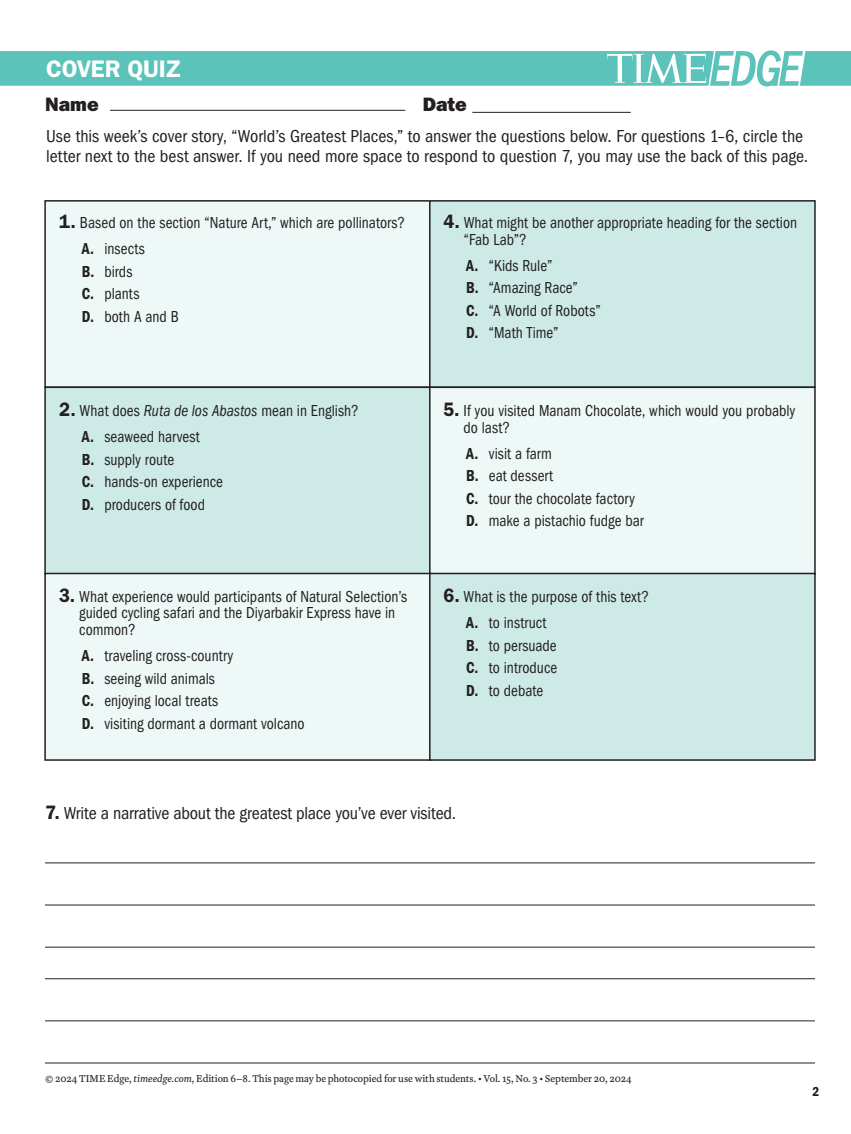
<style>
.page{position:relative;width:851px;height:1134px;background:#fff}
.page>*{position:absolute;margin:0;border:0;box-sizing:border-box;transform-origin:0 0}
.t1{font:600 24px "ITC Franklin Gothic Std";letter-spacing:-.01em;color:#fff}
.repro_name{font:19.5px "ITC Franklin Gothic Std Hvy";color:#231f20}
.P3_Quiz__intro{font:condensed 18px/19.5px "ITC Franklin Gothic Std";color:#231f20}
.P3_questions{font:condensed 18px "ITC Franklin Gothic Std";letter-spacing:-.01em;color:#231f20}
.p4_onlineQuiz_answers{font:condensed 16.5px "ITC Franklin Gothic Std";color:#231f20;scale:.93 1}
.P3_questions-2{font:condensed 16.5px/16.5px "ITC Franklin Gothic Std";color:#231f20;scale:.93 1}
.folio_right{font:13.5px "ITC Franklin Gothic Std Dm Cd";color:#231f20}
.repro_copyright{font:10.5px "Haffner TIME";letter-spacing:-.005em;color:#231f20}
.s1{font-weight:600;font-stretch:normal;font-size:19.5px}
.s2{font-family:"ITC Franklin Gothic Std Dm Cd";font-stretch:normal}
.s3{font-style:italic}
</style>
<div class="page">
<div style="left:45px;top:387px;width:385px;height:187px;background:#ceeae7"></div>
<div style="left:430px;top:387px;width:384px;height:187px;background:#eef8f7"></div>
<div style="left:429px;top:387px;width:386px;height:188px;border:2px solid #231f20"></div>
<div style="left:45px;top:573px;width:385px;height:187px;background:#eef8f7"></div>
<div style="left:44px;top:573px;width:387px;height:188px;border:2px solid #231f20"></div>
<div style="left:45px;top:201px;width:385px;height:186px;background:#eef8f7"></div>
<div style="left:44px;top:200px;width:387px;height:188px;border:2px solid #231f20"></div>
<div style="left:430px;top:573px;width:384px;height:187px;background:#ceeae7"></div>
<div style="left:429px;top:573px;width:386px;height:188px;border:2px solid #231f20"></div>
<div style="left:430px;top:201px;width:384px;height:186px;background:#ceeae7"></div>
<div style="left:429px;top:200px;width:386px;height:188px;border:2px solid #231f20"></div>
<svg style="left:0;top:50px;width:850px;height:36px;background:#6ecac1"></svg>
<hr style="left:472px;top:112px;width:158px;height:1px;background:#231f20">
<hr style="left:110px;top:110px;width:295px;height:1px;background:#231f20">
<hr style="left:45px;top:862px;width:769px;height:1px;background:#231f20">
<hr style="left:45px;top:905px;width:769px;height:1px;background:#231f20">
<hr style="left:45px;top:947px;width:769px;height:1px;background:#231f20">
<hr style="left:45px;top:978px;width:769px;height:1px;background:#231f20">
<hr style="left:45px;top:1020px;width:769px;height:1px;background:#231f20">
<hr style="left:45px;top:1063px;width:769px;height:1px;background:#231f20">
<p class="t1" style="left:46px;top:55px;width:136px">COVER QUIZ</p>
<p class="repro_name" style="left:45px;top:93px;width:55px">Name</p>
<p class="repro_name" style="left:422px;top:93px;width:45px">Date</p>
<p class="P3_Quiz__intro" style="left:46px;top:127px;width:763px">Use this week’s cover story, “World’s Greatest Places,” to answer the questions below. For questions 1–6, circle the letter next to the best answer. If you need more space to respond to question 7, you may use the back of this page.</p>
<p class="P3_questions-2" style="left:59px;top:215px;width:373px"><span class="s1">1.</span> Based on the section “Nature Art,” which are pollinators?</p>
<p class="p4_onlineQuiz_answers" style="left:82px;top:240px;width:69px"><span class="s2">A.</span> insects</p>
<p class="p4_onlineQuiz_answers" style="left:82px;top:262px;width:56px"><span class="s2">B.</span> birds</p>
<p class="p4_onlineQuiz_answers" style="left:82px;top:285px;width:63px"><span class="s2">C.</span> plants</p>
<p class="p4_onlineQuiz_answers" style="left:82px;top:307px;width:106px"><span class="s2">D.</span> both A and B</p>
<p class="P3_questions-2" style="left:59px;top:403px;width:323px"><span class="s1">2.</span> What does <span class="s3">Ruta de los Abastos</span> mean in English?</p>
<p class="p4_onlineQuiz_answers" style="left:82px;top:428px;width:128px"><span class="s2">A.</span> seaweed harvest</p>
<p class="p4_onlineQuiz_answers" style="left:82px;top:450px;width:101px"><span class="s2">B.</span> supply route</p>
<p class="p4_onlineQuiz_answers" style="left:82px;top:473px;width:153px"><span class="s2">C.</span> hands-on experience</p>
<p class="p4_onlineQuiz_answers" style="left:82px;top:495px;width:134px"><span class="s2">D.</span> producers of food</p>
<p class="P3_questions-2" style="left:79px;top:588px;width:354px;text-indent:-20px"><span class="s1">3.</span> What experience would participants of Natural Selection’s guided cycling safari and the Diyarbakir Express have in common?</p>
<p class="p4_onlineQuiz_answers" style="left:82px;top:646px;width:164px"><span class="s2">A.</span> traveling cross-country</p>
<p class="p4_onlineQuiz_answers" style="left:82px;top:669px;width:145px"><span class="s2">B.</span> seeing wild animals</p>
<p class="p4_onlineQuiz_answers" style="left:82px;top:691px;width:148px"><span class="s2">C.</span> enjoying local treats</p>
<p class="p4_onlineQuiz_answers" style="left:82px;top:714px;width:241px"><span class="s2">D.</span> visiting dormant a dormant volcano</p>
<p class="P3_questions-2" style="left:463px;top:215px;width:360px;text-indent:-20px"><span class="s1">4.</span> What might be another appropriate heading for the section “Fab Lab”?</p>
<p class="p4_onlineQuiz_answers" style="left:466px;top:256px;width:94px"><span class="s2">A.</span> “Kids Rule”</p>
<p class="p4_onlineQuiz_answers" style="left:466px;top:279px;width:121px"><span class="s2">B.</span> “Amazing Race”</p>
<p class="p4_onlineQuiz_answers" style="left:466px;top:301px;width:146px"><span class="s2">C.</span> “A World of Robots”</p>
<p class="p4_onlineQuiz_answers" style="left:466px;top:324px;width:101px"><span class="s2">D.</span> “Math Time”</p>
<p class="P3_questions-2" style="left:463px;top:403px;width:358px;text-indent:-20px"><span class="s1">5.</span> If you visited Manam Chocolate, which would you probably do last?</p>
<p class="p4_onlineQuiz_answers" style="left:466px;top:444px;width:93px"><span class="s2">A.</span> visit a farm</p>
<p class="p4_onlineQuiz_answers" style="left:466px;top:467px;width:95px"><span class="s2">B.</span> eat dessert</p>
<p class="p4_onlineQuiz_answers" style="left:466px;top:489px;width:183px"><span class="s2">C.</span> tour the chocolate factory</p>
<p class="p4_onlineQuiz_answers" style="left:466px;top:512px;width:192px"><span class="s2">D.</span> make a pistachio fudge bar</p>
<p class="P3_questions-2" style="left:443px;top:588px;width:222px"><span class="s1">6.</span> What is the purpose of this text?</p>
<p class="p4_onlineQuiz_answers" style="left:466px;top:613px;width:88px"><span class="s2">A.</span> to instruct</p>
<p class="p4_onlineQuiz_answers" style="left:466px;top:636px;width:99px"><span class="s2">B.</span> to persuade</p>
<p class="p4_onlineQuiz_answers" style="left:466px;top:658px;width:99px"><span class="s2">C.</span> to introduce</p>
<p class="p4_onlineQuiz_answers" style="left:466px;top:681px;width:85px"><span class="s2">D.</span> to debate</p>
<p class="P3_questions" style="left:45px;top:803px;width:412px"><span class="s1">7.</span> Write a narrative about the greatest place you’ve ever visited.</p>
<p class="repro_copyright" style="left:45px;top:1073px;width:588px">© 2024 TIME Edge, <span class="s3">timeedge.com</span>, Edition 6–8. This page may be photocopied for use with students. • Vol. 15, No. 3 • September 20, 2024</p>
<p class="folio_right" style="left:812px;top:1084px;width:8px">2</p>
</div>
